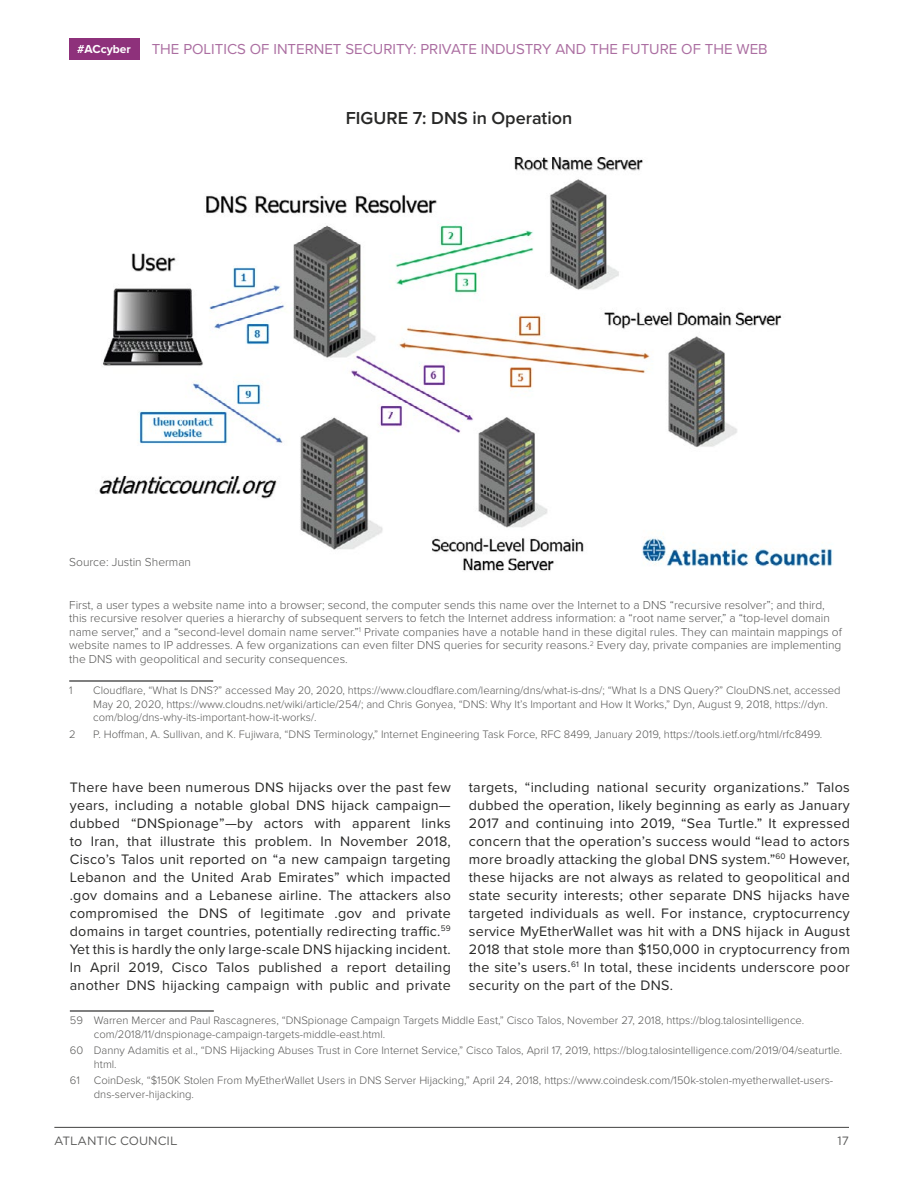
<style>
.page{position:relative;width:918px;height:1188px;background:#fff}
.page>*{position:absolute;margin:0;border:0;box-sizing:border-box;transform-origin:0 0}
.illustration_head{font:600 18px "Proxima Nova";color:#282827}
.t1{font:15px "Proxima Nova";color:#ab6ea1}
.Body{font:14.25px/18px "Proxima Nova";letter-spacing:.02em;color:#282827;text-align:justify}
.Caption{font:300 12px/13.5px "Proxima Nova";color:#575756}
.t2{font:12px "Gotham";color:#575756}
.t3{font:700 12px "Proxima Nova";color:#fff}
.Footnote{font:300 11.25px/13.5px "Proxima Nova";color:#575756}
</style>
<div class="page">
<div style="left:69px;top:38px;width:70px;height:21px;background:#8e317b"></div>
<hr style="left:54px;top:1127px;width:795px;height:1px;background:#575756">
<hr style="left:70px;top:1011px;width:144px;height:1px;background:#000">
<img style="left:99px;top:157px;width:734px;height:414px">
<hr style="left:69px;top:681px;width:144px;height:1px;background:#000">
<p class="t3" style="left:77px;top:41px;width:55px">#ACcyber</p>
<p class="t1" style="left:152px;top:38px;width:617px">THE POLITICS OF INTERNET SECURITY: PRIVATE INDUSTRY AND THE FUTURE OF THE WEB</p>
<p class="illustration_head" style="left:346px;top:104px;width:228px">FIGURE 7: DNS in Operation</p>
<p class="Caption" style="left:69px;top:554px;width:123px">Source: Justin Sherman</p>
<p class="Caption" style="left:69px;top:598px;width:774px">First, a user types a website name into a browser; second, the computer sends this name over the Internet to a DNS “recursive resolver”; and third, this recursive resolver queries a hierarchy of subsequent servers to fetch the Internet address information: a “root name server,” a “top-level domain name server,” and a “second-level domain name server.”<sup>1</sup> Private companies have a notable hand in these digital rules. They can maintain mappings of website names to IP addresses. A few organizations can even filter DNS queries for security reasons.<sup>2</sup> Every day, private companies are implementing the DNS with geopolitical and security consequences.</p>
<p class="Footnote" style="left:69px;top:683px;width:5px">1</p>
<p class="Footnote" style="left:93px;top:683px;width:749px">Cloudflare, “What Is DNS?” accessed May 20, 2020, https://www.cloudflare.com/learning/dns/what-is-dns/; “What Is a DNS Query?” ClouDNS.net, accessed<br>May 20, 2020, https://www.cloudns.net/wiki/article/254/; and Chris Gonyea, “DNS: Why It’s Important and How It Works,” Dyn, August 9, 2018, https://dyn. com/blog/dns-why-its-important-how-it-works/.</p>
<p class="Footnote" style="left:69px;top:727px;width:8px">2</p>
<p class="Footnote" style="left:93px;top:727px;width:731px">P. Hoffman, A. Sullivan, and K. Fujiwara, “DNS Terminology,” Internet Engineering Task Force, RFC 8499, January 2019, https://tools.ietf.org/html/rfc8499.</p>
<p class="Body" style="left:70px;top:778px;width:383px">There have been numerous DNS hijacks over the past few years, including a notable global DNS hijack campaign— dubbed “DNSpionage”—by actors with apparent links to Iran, that illustrate this problem. In November 2018, Cisco’s Talos unit reported on “a new campaign targeting Lebanon and the United Arab Emirates” which impacted .gov domains and a Lebanese airline. The attackers also compromised the DNS of legitimate .gov and private domains in target countries, potentially redirecting traffic.<sup>59<br></sup>Yet this is hardly the only large-scale DNS hijacking incident.<br>In April 2019, Cisco Talos published a report detailing another DNS hijacking campaign with public and private</p>
<p class="Footnote" style="left:94px;top:1013px;width:712px;text-indent:-24px">59 Warren Mercer and Paul Rascagneres, “DNSpionage Campaign Targets Middle East,” Cisco Talos, November 27, 2018, https://blog.talosintelligence. com/2018/11/dnspionage-campaign-targets-middle-east.html.</p>
<p class="Footnote" style="left:94px;top:1043px;width:750px;text-indent:-24px">60 Danny Adamitis et al., “DNS Hijacking Abuses Trust in Core Internet Service,” Cisco Talos, April 17, 2019, https://blog.talosintelligence.com/2019/04/seaturtle. html.</p>
<p class="Footnote" style="left:94px;top:1073px;width:741px;text-indent:-24px">61 CoinDesk, “$150K Stolen From MyEtherWallet Users in DNS Server Hijacking,” April 24, 2018, https://www.coindesk.com/150k-stolen-myetherwallet-users&shy;dns-server-hijacking.</p>
<p class="Body" style="left:469px;top:778px;width:383px">targets, “including national security organizations.” Talos dubbed the operation, likely beginning as early as January 2017 and continuing into 2019, “Sea Turtle.” It expressed concern that the operation’s success would “lead to actors more broadly attacking the global DNS system.”<sup>60</sup> However, these hijacks are not always as related to geopolitical and state security interests; other separate DNS hijacks have targeted individuals as well. For instance, cryptocurrency service MyEtherWallet was hit with a DNS hijack in August 2018 that stole more than $150,000 in cryptocurrency from the site’s users.<sup>61</sup> In total, these incidents underscore poor security on the part of the DNS.</p>
<p class="t2" style="left:54px;top:1133px;width:125px">ATLANTIC COUNCIL</p>
<p class="t2" style="left:838px;top:1133px;width:13px">17</p>
</div>
